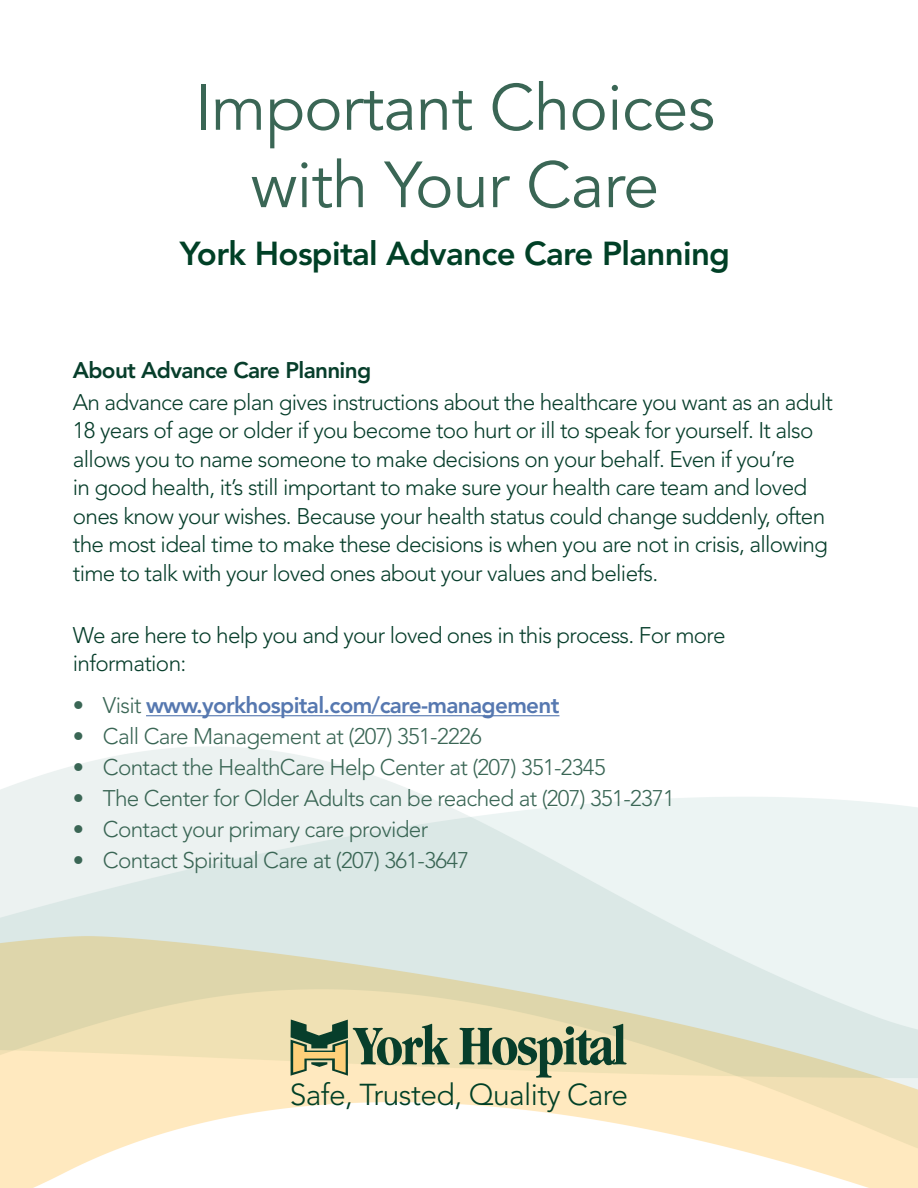
<style>
.page{position:relative;width:918px;height:1188px;background:#fff}
.page>*{position:absolute;margin:0;border:0;box-sizing:border-box;transform-origin:0 0}
.t1{font:64.5px/77.4px "Avenir LT Std";letter-spacing:-.01em;color:#3a6655;text-align:center}
.t2{font:800 33px "Avenir LT Std";letter-spacing:-.02em;color:#004026}
.t3{font:300 30px "Avenir LT Std";letter-spacing:-.02em;color:#004026}
.t4{font:300 22.5px/28.5px "Avenir LT Std";letter-spacing:-.03em;color:#073e2b}
.t5{font:300 22.5px "Avenir LT Std";letter-spacing:-.03em;color:#3a6655}
.t6{font:800 22.5px "Avenir LT Std";letter-spacing:-.03em;color:#5678b0}
.t7{font:800 22.5px "Avenir LT Std";letter-spacing:-.03em;color:#073e2b}
.s1{font-weight:300;color:#3a6655}
</style>
<div class="page">
<hr style="left:146px;top:715px;width:413px;height:1px;background:#5678b0">
<svg style="left:459px;top:1024px;width:168px;height:54px;background:#a2aa86"></svg>
<svg style="left:291px;top:1020px;width:159px;height:56px;background:#a5a982"></svg>
<p class="t1" style="left:195px;top:71px;width:522px">Important Choices with Your Care</p>
<p class="t2" style="left:180px;top:234px;width:552px">York Hospital Advance Care Planning</p>
<p class="t7" style="left:73px;top:357px;width:300px">About Advance Care Planning</p>
<p class="t4" style="left:73px;top:388px;width:762px">An advance care plan gives instructions about the healthcare you want as an adult 18 years of age or older if you become too hurt or ill to speak for yourself. It also allows you to name someone to make decisions on your behalf. Even if you’re<br>in good health, it’s still important to make sure your health care team and loved ones know your wishes. Because your health status could change suddenly, often the most ideal time to make these decisions is when you are not in crisis, allowing time to talk with your loved ones about your values and beliefs.</p>
<p class="t4" style="left:73px;top:621px;width:654px">We are here to help you and your loved ones in this process. For more information:</p>
<p class="t6" style="left:73px;top:692px;width:488px"><span class="s1">• Visit</span> www.yorkhospital.com/care-management</p>
<p class="t5" style="left:73px;top:723px;width:410px">• Call Care Management at (207) 351-2226</p>
<p class="t5" style="left:73px;top:754px;width:534px">• Contact the HealthCare Help Center at (207) 351-2345</p>
<p class="t5" style="left:73px;top:785px;width:604px">• The Center for Older Adults can be reached at (207) 351-2371</p>
<p class="t5" style="left:73px;top:816px;width:357px">• Contact your primary care provider</p>
<p class="t5" style="left:73px;top:847px;width:398px">• Contact Spiritual Care at (207) 361-3647</p>
<p class="t3" style="left:290px;top:1077px;width:340px">Safe, Trusted, Quality Care</p>
</div>
